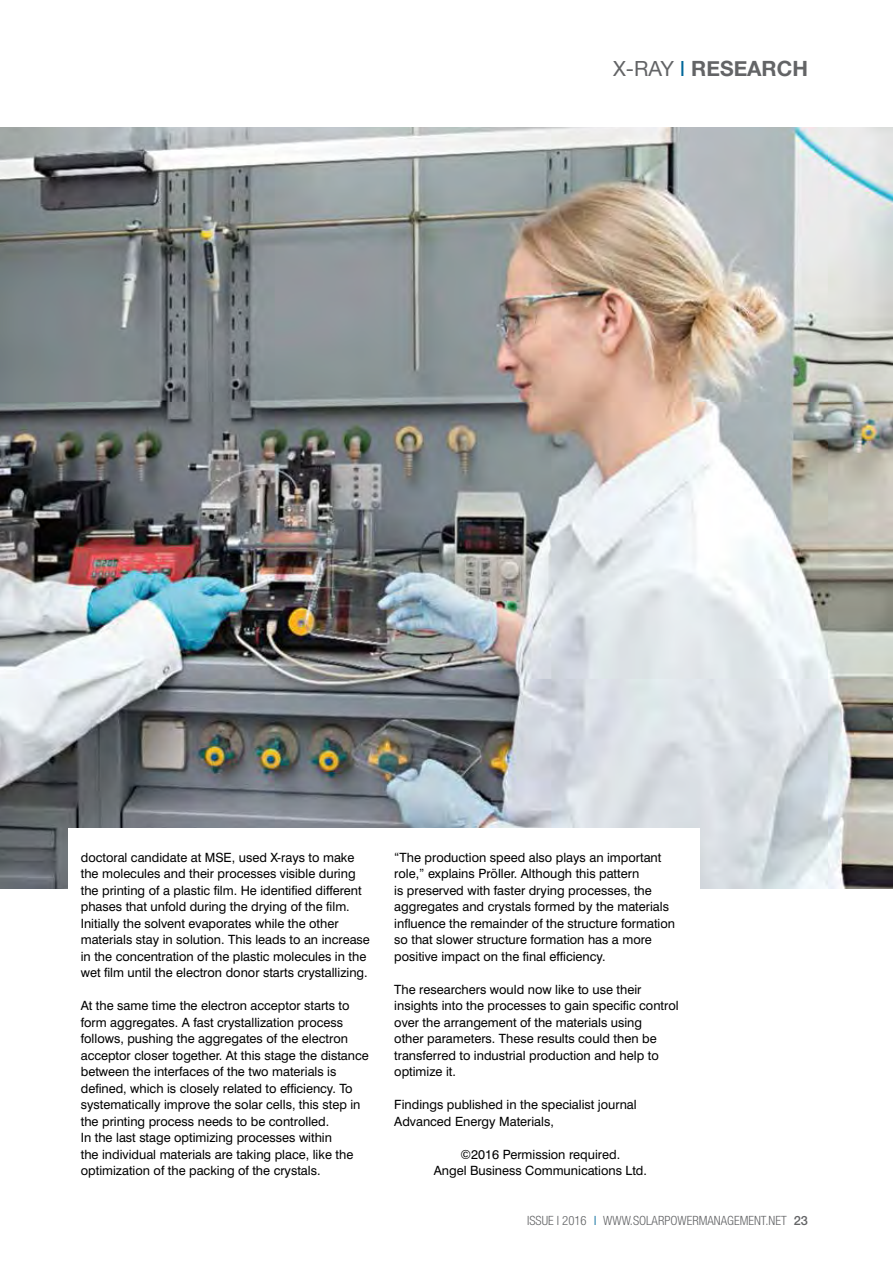
<style>
.page{position:relative;width:893px;height:1263px;background:#fff}
.page>*{position:absolute;margin:0;border:0;box-sizing:border-box;transform-origin:0 0}
.t1{font:700 21px "Helvetica Neue";color:#636466}
.t2{font:12.75px/16.5px "Swiss 721 BT";color:#000}
.t3{font:300 condensed 12.75px "Helvetica Neue";color:#636466}
.s1{font-weight:400}
.s2{font-weight:400;color:#006799}
.s3{font-stretch:normal;color:#006799}
.s4{font-weight:500;font-stretch:normal}
</style>
<div class="page">
<img style="left:0;top:128px;width:893px;height:761px">
<div style="left:68px;top:828px;width:631px;height:347px;background:#fff"></div>
<h1 class="t1" style="left:613px;top:52px;width:196px"><span class="s1">X-RAY</span> <span class="s2">I</span> RESEARCH</h1>
<p class="t2" style="left:81px;top:849px;width:291px">doctoral candidate at MSE, used X-rays to make the molecules and their processes visible during the printing of a plastic film. He identified different phases that unfold during the drying of the film.<br>Initially the solvent evaporates while the other materials stay in solution. This leads to an increase in the concentration of the plastic molecules in the wet film until the electron donor starts crystallizing.</p>
<p class="t2" style="left:81px;top:997px;width:290px">At the same time the electron acceptor starts to form aggregates. A fast crystallization process follows, pushing the aggregates of the electron acceptor closer together. At this stage the distance between the interfaces of the two materials is defined, which is closely related to efficiency. To systematically improve the solar cells, this step in the printing process needs to be controlled.<br>In the last stage optimizing processes within<br>the individual materials are taking place, like the optimization of the packing of the crystals.</p>
<p class="t2" style="left:394px;top:849px;width:282px">“The production speed also plays an important role,” explains Pröller. Although this pattern<br>is preserved with faster drying processes, the aggregates and crystals formed by the materials influence the remainder of the structure formation so that slower structure formation has a more positive impact on the final efficiency.</p>
<p class="t2" style="left:394px;top:981px;width:286px">The researchers would now like to use their insights into the processes to gain specific control over the arrangement of the materials using<br>other parameters. These results could then be transferred to industrial production and help to optimize it.</p>
<p class="t2" style="left:394px;top:1096px;width:244px">Findings published in the specialist journal<br>Advanced Energy Materials,</p>
<p class="t2" style="left:434px;top:1146px;width:215px;text-align:center">©2016 Permission required.<br>Angel Business Communications Ltd.</p>
<p class="t3" style="left:527px;top:1213px;width:282px">ISSUE I 2016 <span class="s3">I</span> WWW.SOLARPOWERMANAGEMENT.NET <span class="s4">23</span></p>
</div>
